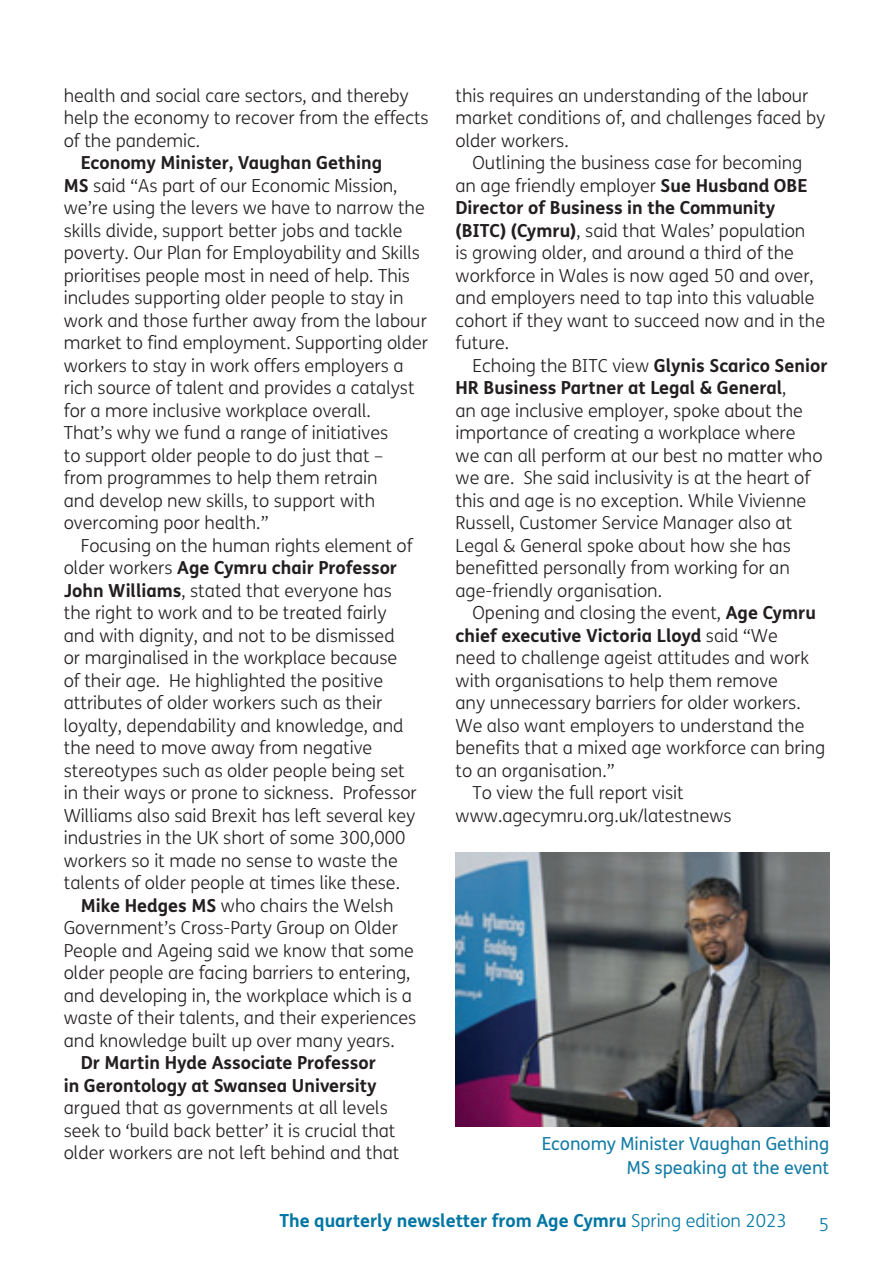
<style>
.page{position:relative;width:893px;height:1263px;background:#fff}
.page>*{position:absolute;margin:0;border:0;box-sizing:border-box;transform-origin:0 0}
.t1{font:300 18px/22.5px "FS Me";color:#231f20}
.t2{font:700 18px/22.5px "FS Me";color:#231f20;text-align:right}
.t3{font:700 18px "FS Me";color:#0076a3}
.t4{font:18px/24px "FS Me";color:#137ba4;text-align:right}
.t5{font:300 18px "FS Me";color:#0076a3}
.s1{font-weight:700}
.s2{font-weight:300}
</style>
<div class="page">
<img style="left:455px;top:853px;width:374px;height:274px">
<p class="t1" style="left:455px;top:85px;width:371px">this requires an understanding of the labour market conditions of, and challenges faced by older workers.</p>
<p class="t1" style="left:455px;top:152px;width:371px;text-indent:17px">Outlining the business case for becoming an age friendly employer <span class="s1">Sue Husband OBE Director of Business in the Community (BITC) (Cymru)</span>, said that Wales’ population<br>is growing older, and around a third of the workforce in Wales is now aged 50 and over, and employers need to tap into this valuable cohort if they want to succeed now and in the future.</p>
<p class="t1" style="left:455px;top:355px;width:373px;text-indent:17px">Echoing the BITC view <span class="s1">Glynis Scarico Senior HR Business Partner at Legal &amp; General</span>,<br>an age inclusive employer, spoke about the importance of creating a workplace where<br>we can all perform at our best no matter who we are. She said inclusivity is at the heart of this and age is no exception. While Vivienne Russell, Customer Service Manager also at Legal &amp; General spoke about how she has benefitted personally from working for an age-friendly organisation.</p>
<p class="t1" style="left:472px;top:602px;width:345px">Opening and closing the event, <span class="s1">Age Cymru</span></p>
<p class="t2" style="left:455px;top:623px;width:324px">chief executive Victoria Lloyd <span class="s2">said “We</span></p>
<p class="t1" style="left:455px;top:647px;width:355px">need to challenge ageist attitudes and work</p>
<p class="t1" style="left:455px;top:670px;width:324px">with organisations to help them remove</p>
<p class="t1" style="left:455px;top:692px;width:347px">any unnecessary barriers for older workers.</p>
<p class="t1" style="left:455px;top:715px;width:350px">We also want employers to understand the</p>
<p class="t1" style="left:455px;top:737px;width:371px">benefits that a mixed age workforce can bring</p>
<p class="t1" style="left:455px;top:760px;width:161px">to an organisation.”</p>
<p class="t1" style="left:472px;top:782px;width:213px">To view the full report visit</p>
<p class="t1" style="left:455px;top:805px;width:278px">www.agecymru.org.uk/latestnews</p>
<p class="t1" style="left:64px;top:85px;width:366px">health and social care sectors, and thereby help the economy to recover from the effects of the pandemic.</p>
<p class="t1" style="left:64px;top:152px;width:366px;text-indent:17px"><span class="s1">Economy Minister, Vaughan Gething<br>MS</span> said “As part of our Economic Mission, we’re using the levers we have to narrow the skills divide, support better jobs and tackle poverty. Our Plan for Employability and Skills prioritises people most in need of help. This includes supporting older people to stay in work and those further away from the labour market to find employment. Supporting older workers to stay in work offers employers a rich source of talent and provides a catalyst for a more inclusive workplace overall.<br>That’s why we fund a range of initiatives<br>to support older people to do just that –<br>from programmes to help them retrain<br>and develop new skills, to support with overcoming poor health.”</p>
<p class="t1" style="left:81px;top:535px;width:333px">Focusing on the human rights element of</p>
<p class="t2" style="left:64px;top:556px;width:335px"><span class="s2">older workers</span> Age Cymru chair Professor</p>
<p class="t1" style="left:64px;top:580px;width:329px"><span class="s1">John Williams</span>, stated that everyone has</p>
<p class="t1" style="left:64px;top:602px;width:324px">the right to work and to be treated fairly</p>
<p class="t1" style="left:64px;top:625px;width:333px">and with dignity, and not to be dismissed</p>
<p class="t1" style="left:64px;top:647px;width:335px">or marginalised in the workplace because</p>
<p class="t1" style="left:64px;top:670px;width:321px">of their age. He highlighted the positive</p>
<p class="t1" style="left:64px;top:692px;width:320px">attributes of older workers such as their</p>
<p class="t1" style="left:64px;top:715px;width:341px">loyalty, dependability and knowledge, and</p>
<p class="t1" style="left:64px;top:737px;width:310px">the need to move away from negative</p>
<p class="t1" style="left:64px;top:760px;width:342px">stereotypes such as older people being set</p>
<p class="t1" style="left:64px;top:782px;width:355px">in their ways or prone to sickness. Professor</p>
<p class="t1" style="left:64px;top:805px;width:353px">Williams also said Brexit has left several key</p>
<p class="t1" style="left:64px;top:827px;width:343px">industries in the UK short of some 300,000</p>
<p class="t1" style="left:64px;top:850px;width:336px">workers so it made no sense to waste the</p>
<p class="t1" style="left:64px;top:872px;width:338px">talents of older people at times like these.</p>
<p class="t1" style="left:81px;top:895px;width:314px"><span class="s1">Mike Hedges MS</span> who chairs the Welsh</p>
<p class="t1" style="left:64px;top:917px;width:336px">Government’s Cross-Party Group on Older</p>
<p class="t1" style="left:64px;top:940px;width:352px">People and Ageing said we know that some</p>
<p class="t1" style="left:64px;top:962px;width:348px">older people are facing barriers to entering,</p>
<p class="t1" style="left:64px;top:985px;width:350px">and developing in, the workplace which is a</p>
<p class="t1" style="left:64px;top:1007px;width:354px">waste of their talents, and their experiences</p>
<p class="t1" style="left:64px;top:1030px;width:332px">and knowledge built up over many years.</p>
<p class="t2" style="left:64px;top:1051px;width:314px">Dr Martin Hyde Associate Professor in Gerontology at Swansea University</p>
<p class="t1" style="left:64px;top:1097px;width:337px">argued that as governments at all levels seek to ‘build back better’ it is crucial that older workers are not left behind and that</p>
<p class="t4" style="left:542px;top:1131px;width:289px">Economy Minister Vaughan Gething<br>MS speaking at the event</p>
<p class="t3" style="left:279px;top:1207px;width:509px">The quarterly newsletter from Age Cymru <span class="s2">Spring edition 2023</span></p>
<p class="t5" style="left:819px;top:1214px;width:12px">5</p>
</div>
